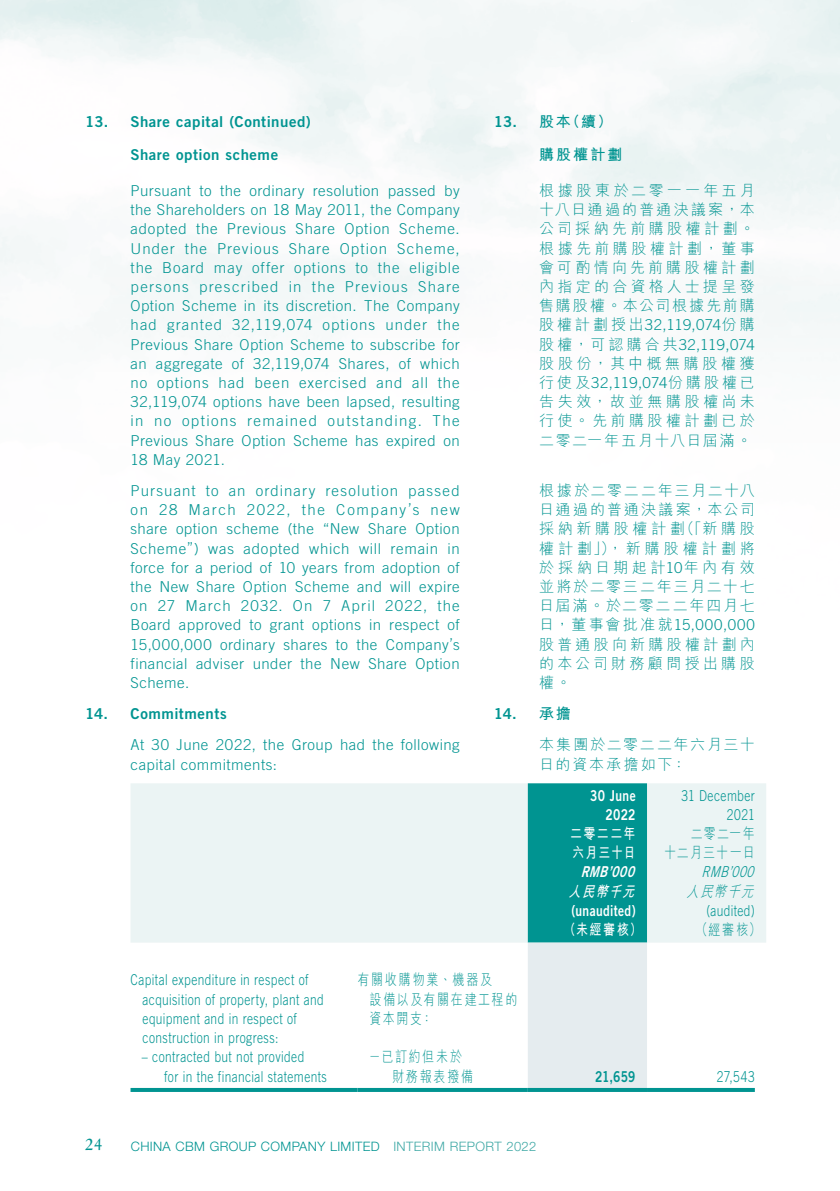
<style>
.page{position:relative;width:840px;height:1191px;background:#fff}
.page>*{position:absolute;margin:0;border:0;box-sizing:border-box;transform-origin:0 0}
.t1{font:17px "Stempel Garamond LT Std";color:#009491}
.t2{font:300 15px/19.2px "Trade Gothic LT Std";letter-spacing:.035em;color:#009491;text-align:justify}
.t3{font:300 15px/19.2px "M Hei HK";letter-spacing:.165em;color:#009491;text-align:justify}
.t4{font:300 15px/19.2px "Trade Gothic LT Std";letter-spacing:.035em;color:#009491;scale:.8 1}
.t5{font:15px/33px "Trade Gothic LT Std Bd 2";letter-spacing:.035em;color:#009491}
.t6{font:300 15px/19.2px "Trade Gothic LT Std";letter-spacing:.015em;color:#009491}
.t7{font:300 15px/19.2px "M Hei HK";letter-spacing:.14em;color:#009491;scale:.8 1}
.t8{font:300 15px/19.2px "M Hei HK";letter-spacing:.125em;color:#009491}
.t9{font:15px/19.2px "Trade Gothic LT Std Bd 2";letter-spacing:.03em;color:#fff;text-align:right;scale:.8 1}
.t10{font:300 15px/19.2px "M Hei HK";letter-spacing:.165em;color:#009491;scale:.8 1}
.t11{font:700 15px/19.2px "M Hei HK";letter-spacing:.115em;color:#fff;scale:.8 1}
.t12{font:700 15px/33px "M Hei HK";letter-spacing:.125em;color:#009491}
.t13{font:300 15px "M Hei HK";letter-spacing:.235em;color:#009491}
.t14{font:300 15px/19.2px "M Hei HK";letter-spacing:.09em;color:#009491;text-align:right;scale:.8 1}
.t15{font:italic 15px "Trade Gothic LT Std Bd 2";color:#fff;scale:.8 1}
.t16{font:italic 300 15px "Trade Gothic LT Std";color:#009491;scale:.8 1}
.t17{font:15px "Trade Gothic LT Std Bd 2";letter-spacing:.035em;color:#009491;scale:.8 1}
.t18{font:italic 700 15px "M Hei HK";color:#fff;scale:.8 1}
.t19{font:italic 300 15px "M Hei HK";color:#009491;scale:.8 1}
.t20{font:300 13px "Helvetica Neue LT Std";letter-spacing:.03em;color:#009491}
.s1{font-family:"Trade Gothic LT Std Bd 2";font-weight:400}
.s2{font-family:"M Hei HK"}
.s3{font-family:"Trade Gothic LT Std"}
.s4{font-family:"M Hei HK";font-weight:700}
.s5{color:#40a9a6}
</style>
<div class="page">
<div style="left:131px;top:783px;width:634px;height:159px;background:#ebf4f4"></div>
<svg style="left:527px;top:783px;width:119px;height:305px;background:#6ebebe"></svg>
<hr style="left:130px;top:1088px;width:227px;height:4px;background:#009491">
<hr style="left:357px;top:1088px;width:170px;height:4px;background:#009491">
<hr style="left:527px;top:1088px;width:119px;height:4px;background:#009491">
<hr style="left:646px;top:1088px;width:108px;height:4px;background:#009491">
<p class="t5" style="left:130px;top:105px;width:182px;text-indent:-45px">13. Share capital (Continued)<br>Share option scheme</p>
<p class="t2" style="left:130px;top:181px;width:330px">Pursuant to the ordinary resolution passed by the Shareholders on 18 May 2011, the Company adopted the Previous Share Option Scheme.<br>Under the Previous Share Option Scheme, the Board may offer options to the eligible persons prescribed in the Previous Share Option Scheme in its discretion. The Company had granted 32,119,074 options under the Previous Share Option Scheme to subscribe for an aggregate of 32,119,074 Shares, of which no options had been exercised and all the 32,119,074 options have been lapsed, resulting in no options remained outstanding. The Previous Share Option Scheme has expired on 18 May 2021.</p>
<p class="t2" style="left:130px;top:481px;width:330px">Pursuant to an ordinary resolution passed on 28 March 2022, the Company’s new share option scheme (the “New Share Option Scheme”) was adopted which will remain in force for a period of 10 years from adoption of the New Share Option Scheme and will expire on 27 March 2032. On 7 April 2022, the Board approved to grant options in respect of 15,000,000 ordinary shares to the Company’s financial adviser under the New Share Option Scheme.</p>
<p class="t5" style="left:85px;top:697px;width:143px">14. Commitments</p>
<p class="t2" style="left:130px;top:735px;width:330px">At 30 June 2022, the Group had the following capital commitments:</p>
<p class="t12" style="left:539px;top:103px;width:84px;text-indent:-45px"><span class="s1">13.</span> 股本（續）購股權計劃</p>
<p class="t3" style="left:539px;top:181px;width:217px">根據股東於二零一一年五月十八日通過的普通決議案，本公司採納先前購股權計劃。根據先前購股權計劃，董事會可酌情向先前購股權計劃內指定的合資格人士提呈發售購股權。本公司根據先前購</p>
<p class="t6" style="left:539px;top:315px;width:217px"><span class="s2">股權計劃授出</span>32,119,074<span class="s2">份購股權，可認購合共</span>32,119,074</p>
<p class="t13" style="left:539px;top:356px;width:217px">股股份，其中概無購股權獲</p>
<p class="t2" style="left:539px;top:373px;width:217px"><span class="s2">行使及</span>32,119,074<span class="s2">份購股權已</span></p>
<p class="t3" style="left:539px;top:392px;width:217px">告失效，故並無購股權尚未行使。先前購股權計劃已於二零二一年五月十八日屆滿。</p>
<p class="t3" style="left:539px;top:480px;width:217px">根據於二零二二年三月二十八日通過的普通決議案，本公司採納新購股權計劃（「新購股權計劃」），新購股權計劃將於採納日期起計<span class="s3">10</span>年內有效並將於二零三二年三月二十七日屆滿。於二零二二年四月七</p>
<p class="t2" style="left:539px;top:615px;width:217px"><span class="s2">日，董事會批准就</span>15,000,000</p>
<p class="t3" style="left:539px;top:634px;width:217px">股普通股向新購股權計劃內的本公司財務顧問授出購股權。</p>
<p class="t5" style="left:493px;top:697px;width:79px">14. <span class="s4">承擔</span></p>
<p class="t8" style="left:539px;top:735px;width:217px">本集團於二零二二年六月三十日的資本承擔如下：</p>
<p class="t9" style="left:589px;top:785px;width:58px">30 June<br>2022</p>
<p class="t4" style="left:681px;top:785px;width:93px;text-align:right">31 December<br>2021</p>
<p class="t11" style="left:569px;top:822px;width:83px">二零二二年六月三十日</p>
<p class="t14" style="left:663px;top:823px;width:115px">二零二一年<br>十二月三十一日</p>
<p class="t15" style="left:580px;top:862px;width:74px">RMB’000</p>
<p class="t16" style="left:701px;top:863px;width:72px">RMB’000</p>
<p class="t18" style="left:568px;top:880px;width:90px">人民幣千元</p>
<p class="t19" style="left:686px;top:883px;width:90px">人民幣千元</p>
<p class="t9" style="left:571px;top:900px;width:82px">(unaudited)</p>
<p class="t4" style="left:706px;top:900px;width:62px">(audited)</p>
<p class="t11" style="left:563px;top:918px;width:99px">（未經審核）</p>
<p class="t10" style="left:695px;top:919px;width:83px">（經審核）</p>
<p class="t4" style="left:142px;top:970px;width:228px;text-indent:-12px">Capital expenditure in respect of acquisition of property, plant and equipment and in respect of construction in progress:</p>
<p class="t7" style="left:369px;top:970px;width:186px;text-indent:-12px">有關收購物業、機器及<br>設備以及有關在建工程的資本開支：</p>
<p class="t4" style="left:164px;top:1047px;width:205px;text-indent:-22px">– contracted but not provided<br>for in the financial statements</p>
<p class="t10" style="left:392px;top:1047px;width:102px;text-indent:-23px">－已訂約但未於財務報表撥備</p>
<p class="t1" style="left:85px;top:1134px;width:19px">24</p>
<p class="t20" style="left:131px;top:1138px;width:407px">CHINA CBM GROUP COMPANY LIMITED <span class="s5">INTERIM REPORT 2022</span></p>
<p class="t17" style="left:594px;top:1066px;width:52px">21,659</p>
<p class="t4" style="left:716px;top:1066px;width:49px">27,543</p>
</div>
